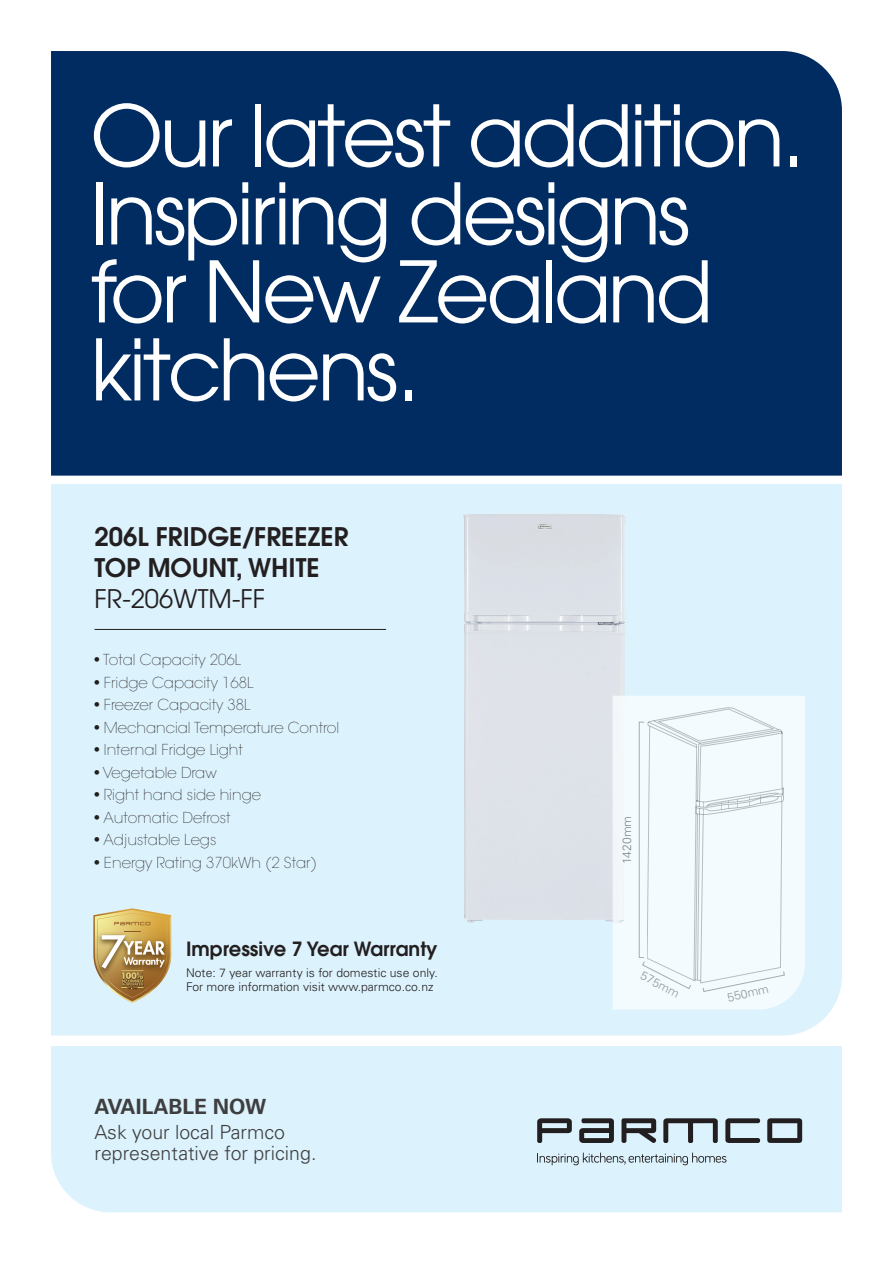
<style>
.page{position:relative;width:893px;height:1263px;background:#fff}
.page>*{position:absolute;margin:0;border:0;box-sizing:border-box;transform-origin:0 0}
.t1{font:84px/78px "Avant Garde";letter-spacing:-.04em;color:#fff}
.t2{font:600 25.5px/30.6px "Avant Garde";color:#231f20}
.t3{font:25.5px "Avant Garde";color:#231f20}
.t4{font:700 21px "Univers";color:#3e3e3f}
.t5{font:300 19.5px/21px "Univers";color:#3e3e3f}
.t6{font:600 19.5px "Avant Garde";color:#231f20}
.t7{font:200 15px "Avant Garde";color:#231f20}
.t8{font:300 12px/14.4px "Univers";color:#231f20}
.t9{font:300 12px "Univers";color:#939598}
.t10{font:300 12px "Univers";color:#828487}
.s1{color:#fff}
</style>
<div class="page">
<div style="left:51px;top:484px;width:791px;height:551px;background:#dcf2fc"></div>
<div style="left:51px;top:51px;width:791px;height:425px;background:#002c62"></div>
<div style="left:51px;top:1046px;width:791px;height:166px;background:#dcf2fc"></div>
<div style="left:463px;top:513px;width:162px;height:410px;background:#dde2e8"></div>
<hr style="left:95px;top:629px;width:291px;height:1px;background:#231f20">
<svg style="left:537px;top:1118px;width:35px;height:25px"></svg>
<svg style="left:579px;top:1118px;width:35px;height:25px"></svg>
<svg style="left:725px;top:1118px;width:35px;height:25px"></svg>
<svg style="left:621px;top:1118px;width:35px;height:25px"></svg>
<svg style="left:663px;top:1118px;width:55px;height:25px"></svg>
<svg style="left:767px;top:1118px;width:35px;height:25px"></svg>
<svg style="left:537px;top:1152px;width:189px;height:13px;background:#b9cad2"></svg>
<img style="left:171px;top:930px;width:2px;height:49px">
<svg style="left:93px;top:908px;width:78px;height:95px;background:#c5ae7c"></svg>
<div style="left:613px;top:696px;width:192px;height:313px;background:#f3fbfe"></div>
<div style="left:639px;top:722px;width:5px;height:236px;border:1px solid #939598"></div>
<svg style="left:642px;top:708px;width:143px;height:284px"></svg>
<p class="t1" style="left:90px;top:97px;width:716px">Our latest addition.<br>Inspiring designs for New Zealand kitchens.</p>
<p class="t2" style="left:95px;top:521px;width:255px">206L FRIDGE/FREEZER<br>TOP MOUNT, WHITE</p>
<p class="t3" style="left:95px;top:583px;width:172px">FR-206WTM-FF</p>
<p class="t7" style="left:94px;top:651px;width:149px">• Total Capacity 206L</p>
<p class="t7" style="left:94px;top:674px;width:161px">• Fridge Capacity 168L</p>
<p class="t7" style="left:94px;top:696px;width:158px">• Freezer Capacity 38L</p>
<p class="t7" style="left:94px;top:719px;width:247px">• Mechancial Temperature Control</p>
<p class="t7" style="left:94px;top:741px;width:150px">• Internal Fridge Light</p>
<p class="t7" style="left:94px;top:764px;width:124px">• Vegetable Draw</p>
<p class="t7" style="left:94px;top:786px;width:168px">• Right hand side hinge</p>
<p class="t7" style="left:94px;top:809px;width:138px">• Automatic Defrost</p>
<p class="t7" style="left:94px;top:831px;width:124px">• Adjustable Legs</p>
<p class="t7" style="left:94px;top:854px;width:225px">• Energy Rating 370kWh (2 Star)</p>
<p class="t6" style="left:186px;top:936px;width:253px">Impressive 7 Year Warranty</p>
<p class="t8" style="left:186px;top:965px;width:253px">Note: 7 year warranty is for domestic use only.<br>For more information visit www.parmco.co.nz<span class="s1">.</span></p>
<p class="t4" style="left:95px;top:1094px;width:173px">AVAILABLE NOW</p>
<p class="t5" style="left:95px;top:1122px;width:224px">Ask your local Parmco representative for pricing.</p>
<p class="t10" style="left:620px;top:864px;width:50px;rotate:-90deg">1420mm</p>
<p class="t9" style="left:645px;top:968px;width:43px;rotate:27deg">575mm</p>
<p class="t9" style="left:726px;top:991px;width:43px;rotate:-13deg">550mm</p>
</div>
